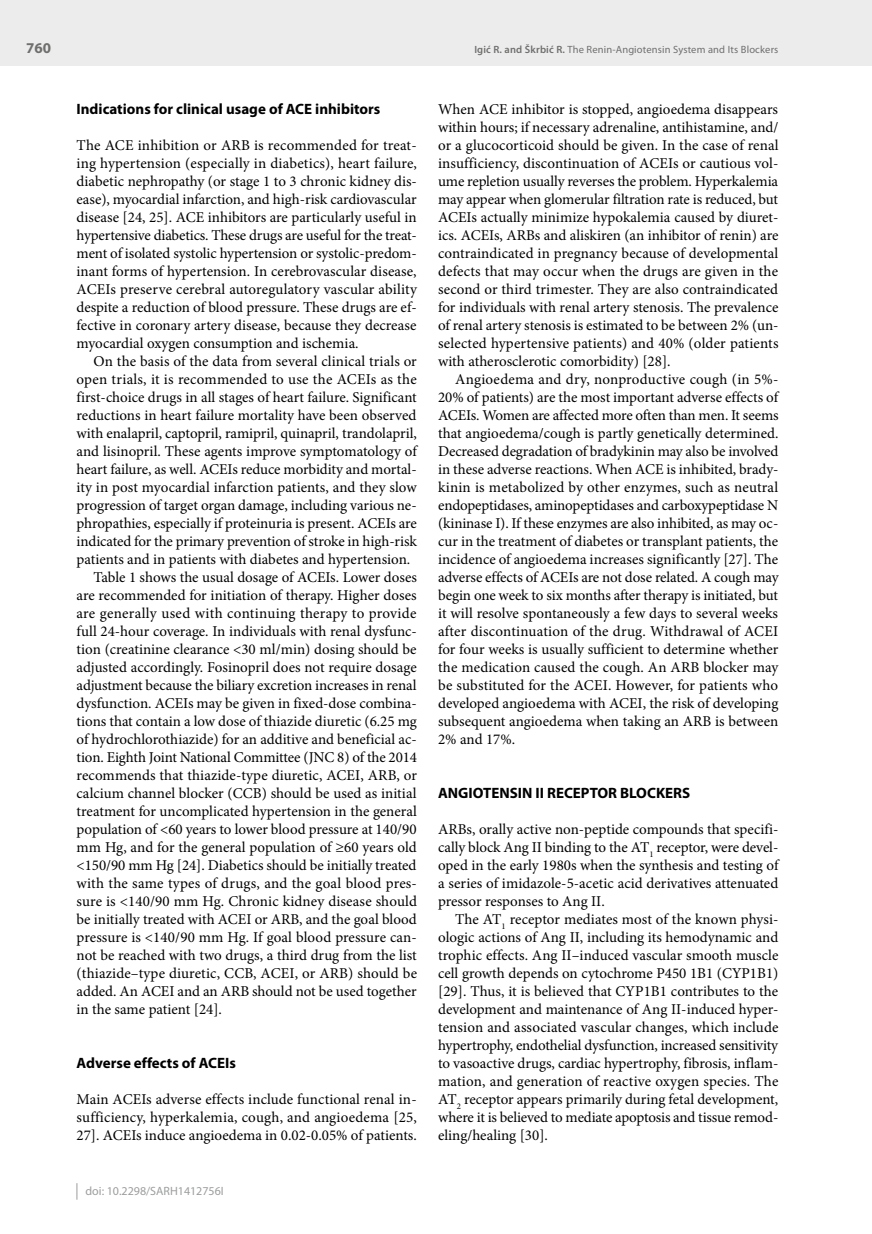
<style>
.page{position:relative;width:872px;height:1234px;background:#fff}
.page>*{position:absolute;margin:0;border:0;box-sizing:border-box;transform-origin:0 0}
.t1{font:15px/18px "Minion Pro";color:#000;text-align:justify}
.t2{font:700 15px "Myriad Pro";color:#000}
.t3{font:15px "Minion Pro";letter-spacing:.02em;color:#000}
.t4{font:700 15px "Myriad Pro";color:#6f6f6e}
.t5{font:12px "Myriad Pro";color:#9c9d9d}
.t6{font:10.5px "Myriad Pro";letter-spacing:.015em;color:#6f6f6e}
.s1{font-weight:600}
</style>
<div class="page">
<div style="left:0;top:0;width:872px;height:66px;background:#ececed"></div>
<svg style="left:77px;top:1183px;width:1px;height:16px"></svg>
<p class="t4" style="left:26px;top:40px;width:26px">760</p>
<p class="t2" style="left:77px;top:100px;width:305px">Indications for clinical usage of ACE inhibitors</p>
<p class="t1" style="left:77px;top:136px;width:342px">The ACE inhibition or ARB is recommended for treat&shy;ing hypertension (especially in diabetics), heart failure, diabetic nephropathy (or stage 1 to 3 chronic kidney dis&shy;ease), myocardial infarction, and high-risk cardiovascular disease [24, 25]. ACE inhibitors are particularly useful in hypertensive diabetics. These drugs are useful for the treat&shy;ment of isolated systolic hypertension or systolic-predom&shy;inant forms of hypertension. In cerebrovascular disease, ACEIs preserve cerebral autoregulatory vascular ability despite a reduction of blood pressure. These drugs are ef&shy;fective in coronary artery disease, because they decrease myocardial oxygen consumption and ischemia.</p>
<p class="t1" style="left:94px;top:352px;width:325px">On the basis of the data from several clinical trials or</p>
<p class="t1" style="left:77px;top:370px;width:342px">open trials, it is recommended to use the ACEIs as the</p>
<p class="t1" style="left:77px;top:388px;width:342px">first-choice drugs in all stages of heart failure. Significant</p>
<p class="t1" style="left:77px;top:406px;width:341px">reductions in heart failure mortality have been observed</p>
<p class="t1" style="left:77px;top:424px;width:342px">with enalapril, captopril, ramipril, quinapril, trandolapril,</p>
<p class="t1" style="left:77px;top:442px;width:342px">and lisinopril. These agents improve symptomatology of</p>
<p class="t1" style="left:77px;top:460px;width:342px">heart failure, as well. ACEIs reduce morbidity and mortal-</p>
<p class="t1" style="left:77px;top:478px;width:341px">ity in post myocardial infarction patients, and they slow</p>
<p class="t1" style="left:77px;top:496px;width:342px">progression of target organ damage, including various ne-</p>
<p class="t1" style="left:77px;top:514px;width:342px">phropathies, especially if proteinuria is present. ACEIs are</p>
<p class="t1" style="left:77px;top:532px;width:342px">indicated for the primary prevention of stroke in high-risk</p>
<p class="t1" style="left:77px;top:550px;width:335px">patients and in patients with diabetes and hypertension.</p>
<p class="t1" style="left:94px;top:568px;width:325px">Table 1 shows the usual dosage of ACEIs. Lower doses</p>
<p class="t1" style="left:77px;top:586px;width:341px">are recommended for initiation of therapy. Higher doses</p>
<p class="t3" style="left:77px;top:603px;width:341px">are generally used with continuing therapy to provide</p>
<p class="t1" style="left:77px;top:622px;width:342px">full 24-hour coverage. In individuals with renal dysfunc-</p>
<p class="t1" style="left:77px;top:640px;width:341px">tion (creatinine clearance &lt;30 ml/min) dosing should be</p>
<p class="t1" style="left:77px;top:658px;width:342px">adjusted accordingly. Fosinopril does not require dosage</p>
<p class="t1" style="left:77px;top:676px;width:341px">adjustment because the biliary excretion increases in renal</p>
<p class="t1" style="left:77px;top:694px;width:342px">dysfunction. ACEIs may be given in fixed-dose combina-</p>
<p class="t1" style="left:77px;top:712px;width:342px">tions that contain a low dose of thiazide diuretic (6.25 mg</p>
<p class="t1" style="left:77px;top:730px;width:342px">of hydrochlorothiazide) for an additive and beneficial ac-</p>
<p class="t1" style="left:77px;top:748px;width:342px">tion. Eighth Joint National Committee (JNC 8) of the 2014</p>
<p class="t1" style="left:77px;top:766px;width:342px">recommends that thiazide-type diuretic, ACEI, ARB, or</p>
<p class="t1" style="left:77px;top:784px;width:341px">calcium channel blocker (CCB) should be used as initial</p>
<p class="t1" style="left:77px;top:802px;width:342px">treatment for uncomplicated hypertension in the general</p>
<p class="t1" style="left:77px;top:820px;width:341px">population of &lt;60 years to lower blood pressure at 140/90</p>
<p class="t1" style="left:77px;top:838px;width:342px">mm Hg, and for the general population of ≥60 years old</p>
<p class="t1" style="left:77px;top:856px;width:341px">&lt;150/90 mm Hg [24]. Diabetics should be initially treated</p>
<p class="t1" style="left:77px;top:874px;width:342px">with the same types of drugs, and the goal blood pres-</p>
<p class="t1" style="left:77px;top:892px;width:342px">sure is &lt;140/90 mm Hg. Chronic kidney disease should</p>
<p class="t1" style="left:77px;top:910px;width:342px">be initially treated with ACEI or ARB, and the goal blood</p>
<p class="t1" style="left:77px;top:928px;width:342px">pressure is &lt;140/90 mm Hg. If goal blood pressure can-</p>
<p class="t1" style="left:77px;top:946px;width:342px">not be reached with two drugs, a third drug from the list</p>
<p class="t1" style="left:77px;top:964px;width:342px">(thiazide–type diuretic, CCB, ACEI, or ARB) should be</p>
<p class="t1" style="left:77px;top:982px;width:341px">added. An ACEI and an ARB should not be used together</p>
<p class="t1" style="left:77px;top:1000px;width:147px">in the same patient [24].</p>
<p class="t2" style="left:77px;top:1054px;width:161px">Adverse effects of ACEIs</p>
<p class="t1" style="left:77px;top:1090px;width:342px">Main ACEIs adverse effects include functional renal in&shy;sufficiency, hyperkalemia, cough, and angioedema [25, 27]. ACEIs induce angioedema in 0.02-0.05% of patients.</p>
<p class="t5" style="left:86px;top:1184px;width:140px">doi: 10.2298/SARH1412756I</p>
<p class="t6" style="left:474px;top:44px;width:305px"><span class="s1">Igić R. and Škrbić R.</span> The Renin-Angiotensin System and Its Blockers</p>
<p class="t1" style="left:438px;top:100px;width:342px">When ACE inhibitor is stopped, angioedema disappears within hours; if necessary adrenaline, antihistamine, and/ or a glucocorticoid should be given. In the case of renal insufficiency, discontinuation of ACEIs or cautious vol&shy;ume repletion usually reverses the problem. Hyperkalemia may appear when glomerular filtration rate is reduced, but ACEIs actually minimize hypokalemia caused by diuret&shy;ics. ACEIs, ARBs and aliskiren (an inhibitor of renin) are contraindicated in pregnancy because of developmental defects that may occur when the drugs are given in the second or third trimester. They are also contraindicated for individuals with renal artery stenosis. The prevalence of renal artery stenosis is estimated to be between 2% (un&shy;selected hypertensive patients) and 40% (older patients with atherosclerotic comorbidity) [28].</p>
<p class="t1" style="left:438px;top:370px;width:342px;text-indent:17px">Angioedema and dry, nonproductive cough (in 5%- 20% of patients) are the most important adverse effects of ACEIs. Women are affected more often than men. It seems that angioedema/cough is partly genetically determined.<br>Decreased degradation of bradykinin may also be involved in these adverse reactions. When ACE is inhibited, brady&shy;kinin is metabolized by other enzymes, such as neutral endopeptidases, aminopeptidases and carboxypeptidase N (kininase I). If these enzymes are also inhibited, as may oc&shy;cur in the treatment of diabetes or transplant patients, the incidence of angioedema increases significantly [27]. The adverse effects of ACEIs are not dose related. A cough may begin one week to six months after therapy is initiated, but it will resolve spontaneously a few days to several weeks after discontinuation of the drug. Withdrawal of ACEI for four weeks is usually sufficient to determine whether the medication caused the cough. An ARB blocker may be substituted for the ACEI. However, for patients who developed angioedema with ACEI, the risk of developing subsequent angioedema when taking an ARB is between 2% and 17%.</p>
<p class="t2" style="left:438px;top:784px;width:254px">ANGIOTENSIN II RECEPTOR BLOCKERS</p>
<p class="t1" style="left:438px;top:820px;width:342px">ARBs, orally active non-peptide compounds that specifi&shy;cally block Ang II binding to the AT<sub>1</sub> receptor, were devel&shy;oped in the early 1980s when the synthesis and testing of a series of imidazole-5-acetic acid derivatives attenuated pressor responses to Ang II.</p>
<p class="t1" style="left:438px;top:910px;width:342px;text-indent:17px">The AT<sub>1</sub> receptor mediates most of the known physi&shy;ologic actions of Ang II, including its hemodynamic and trophic effects. Ang II–induced vascular smooth muscle cell growth depends on cytochrome P450 1B1 (CYP1B1) [29]. Thus, it is believed that CYP1B1 contributes to the development and maintenance of Ang II-induced hyper&shy;tension and associated vascular changes, which include hypertrophy, endothelial dysfunction, increased sensitivity to vasoactive drugs, cardiac hypertrophy, fibrosis, inflam&shy;mation, and generation of reactive oxygen species. The AT<sub>2</sub> receptor appears primarily during fetal development, where it is believed to mediate apoptosis and tissue remod&shy;eling/healing [30].</p>
</div>
